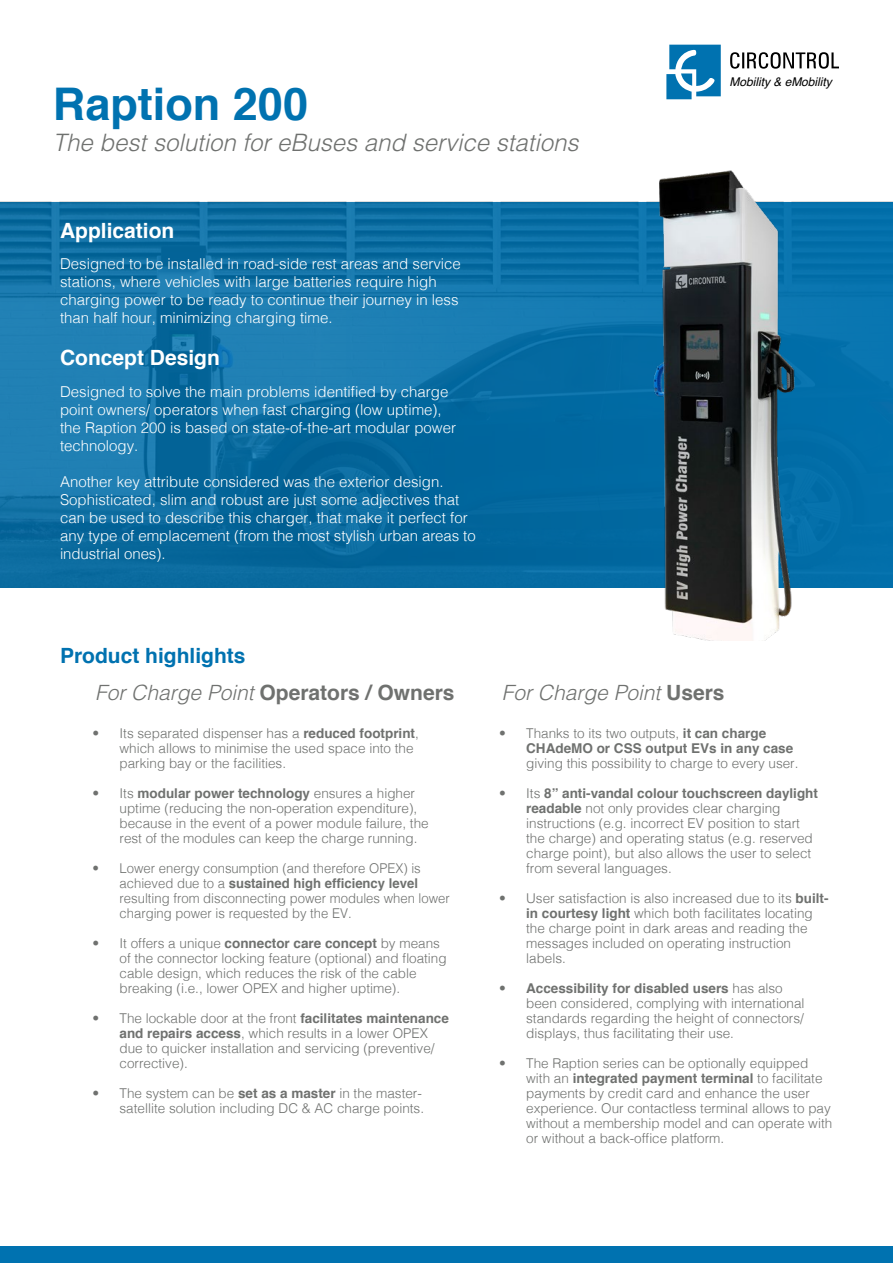
<style>
.page{position:relative;width:893px;height:1263px;background:#fff}
.page>*{position:absolute;margin:0;border:0;box-sizing:border-box;transform-origin:0 0}
.t1{font:700 45px "Helvetica";color:#0072b0}
.t2{font:italic 300 24px "Helvetica";color:#6f716f}
.t3{font:700 21px "Helvetica";color:#6f716f}
.t4{font:700 21px "Helvetica";color:#fff}
.t5{font:italic 300 21px "Helvetica";color:#6f716f}
.t6{font:700 21px "Helvetica";color:#0072b0}
.t7{font:300 15px/18px "Helvetica";color:#fff}
.t8{font:300 13.5px/15px "Helvetica";color:#6f716f}
.t9{font:italic 12px "Helvetica";color:#000}
.s1{font-weight:300;font-style:italic}
.s2{font-weight:700;font-style:normal}
.s3{font-weight:700}
</style>
<div class="page">
<svg style="left:666px;top:45px;width:55px;height:54px"></svg>
<svg style="left:730px;top:52px;width:109px;height:17px"></svg>
<div style="left:0;top:1247px;width:893px;height:16px;background:#0072b0"></div>
<svg style="left:0;top:202px;width:893px;height:386px;background:#0c6fa5"></svg>
<img style="left:627px;top:170px;width:192px;height:471px">
<p class="t1" style="left:53px;top:67px;width:257px">Raption 200</p>
<p class="t2" style="left:53px;top:128px;width:527px">The best solution for eBuses and service stations</p>
<p class="t4" style="left:60px;top:213px;width:116px">Application</p>
<p class="t7" style="left:60px;top:254px;width:402px">Designed to be installed in road-side rest areas and service stations, where vehicles with large batteries require high charging power to be ready to continue their journey in less than half hour, minimizing charging time.</p>
<p class="t4" style="left:60px;top:340px;width:161px">Concept Design</p>
<p class="t7" style="left:60px;top:382px;width:397px">Designed to solve the main problems identified by charge point owners/ operators when fast charging (low uptime), the Raption 200 is based on state-of-the-art modular power technology.</p>
<p class="t7" style="left:60px;top:472px;width:417px">Another key attribute considered was the exterior design.<br>Sophisticated, slim and robust are just some adjectives that can be used to describe this charger, that make it perfect for any type of emplacement (from the most stylish urban areas to industrial ones).</p>
<p class="t9" style="left:729px;top:73px;width:104px">Mobility &amp; eMobility</p>
<p class="t6" style="left:60px;top:638px;width:187px">Product highlights</p>
<p class="t3" style="left:95px;top:675px;width:361px"><span class="s1">For Charge Point</span> Operators / Owners</p>
<p class="t5" style="left:502px;top:679px;width:224px">For Charge Point <span class="s2">Users</span></p>
<p class="t8" style="left:120px;top:725px;width:301px;text-indent:-27px">• Its separated dispenser has a <span class="s3">reduced footprint</span>, which allows to minimise the used space into the parking bay or the facilities.</p>
<p class="t8" style="left:120px;top:785px;width:311px;text-indent:-27px">• Its <span class="s3">modular power technology</span> ensures a higher uptime (reducing the non-operation expenditure), because in the event of a power module failure, the rest of the modules can keep the charge running.</p>
<p class="t8" style="left:120px;top:860px;width:332px;text-indent:-27px">• Lower energy consumption (and therefore OPEX) is achieved due to a <span class="s3">sustained high efficiency level </span>resulting from disconnecting power modules when lower charging power is requested by the EV.</p>
<p class="t8" style="left:120px;top:935px;width:329px;text-indent:-27px">• It offers a unique <span class="s3">connector care concept</span> by means of the connector locking feature (optional) and floating cable design, which reduces the risk of the cable breaking (i.e., lower OPEX and higher uptime).</p>
<p class="t8" style="left:120px;top:1010px;width:331px;text-indent:-27px">• The lockable door at the front <span class="s3">facilitates maintenance and repairs access</span>, which results in a lower OPEX due to quicker installation and servicing (preventive/ corrective).</p>
<p class="t8" style="left:93px;top:1085px;width:333px;text-align:right">• The system can be <span class="s3">set as a master</span> in the master&shy;satellite solution including DC &amp; AC charge points.</p>
<p class="t8" style="left:526px;top:725px;width:274px;text-indent:-27px">• Thanks to its two outputs, <span class="s3">it can charge<br>CHAdeMO or CSS output EVs in any case </span>giving this possibility to charge to every user.</p>
<p class="t8" style="left:526px;top:785px;width:293px;text-indent:-27px">• Its <span class="s3">8” anti-vandal colour touchscreen daylight readable</span> not only provides clear charging instructions (e.g. incorrect EV position to start the charge) and operating status (e.g. reserved charge point), but also allows the user to select from several languages.</p>
<p class="t8" style="left:526px;top:890px;width:304px;text-indent:-27px">• User satisfaction is also increased due to its <span class="s3">built&shy;in courtesy light</span> which both facilitates locating the charge point in dark areas and reading the messages included on operating instruction labels.</p>
<p class="t8" style="left:526px;top:980px;width:280px;text-indent:-27px">• <span class="s3">Accessibility for disabled users</span> has also been considered, complying with international standards regarding the height of connectors/ displays, thus facilitating their use.</p>
<p class="t8" style="left:526px;top:1055px;width:308px;text-indent:-27px">• The Raption series can be optionally equipped with an <span class="s3">integrated payment terminal</span> to facilitate payments by credit card and enhance the user experience. Our contactless terminal allows to pay without a membership model and can operate with or without a back-office platform.</p>
</div>
